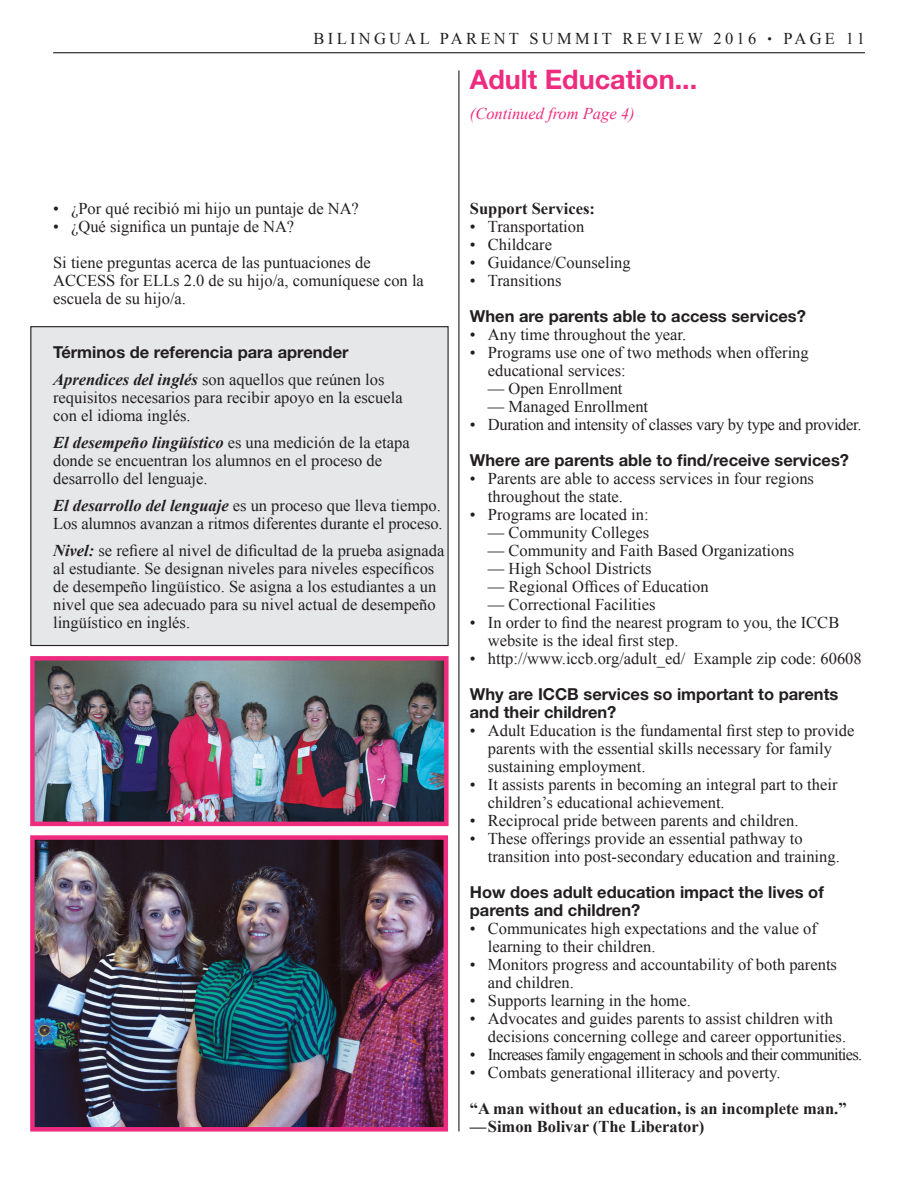
<style>
.page{position:relative;width:918px;height:1188px;background:#fff}
.page>*{position:absolute;margin:0;border:0;box-sizing:border-box;transform-origin:0 0}
.t1{font:700 27px "Helvetica Neue LT Std";color:#ee2c7f}
.t2{font:16.5px/18px "Times New Roman";color:#231f20}
.t3{font:700 16.5px/18px "Helvetica Neue LT Std";color:#231f20}
.t4{font:700 16.5px/18px "Times New Roman";color:#231f20}
.t5{font:16.5px "Times New Roman";letter-spacing:-.045em;color:#231f20}
.t6{font:16.5px "Times New Roman";letter-spacing:-.02em;color:#231f20}
.t7{font:16.5px "Times New Roman";letter-spacing:.2em;color:#231f20}
.t8{font:italic 16.5px "Times New Roman";color:#ee2c7f}
.s1{font-family:"Helvetica Neue LT Std";font-size:9px}
.s2{font-weight:700;font-style:italic}
</style>
<div class="page">
<div style="left:31px;top:327px;width:417px;height:319px;background:#e6e7e9"></div>
<div style="left:30px;top:326px;width:419px;height:320px;border:1px solid #231f20"></div>
<img style="left:35px;top:840px;width:408px;height:287px">
<div style="left:30px;top:835px;width:418px;height:297px;border:4px solid #ee2c7f"></div>
<hr style="left:53px;top:52px;width:812px;height:1px;background:#231f20">
<hr style="left:458px;top:70px;width:1px;height:1062px;background:#231f20">
<img style="left:35px;top:661px;width:409px;height:160px">
<div style="left:30px;top:656px;width:419px;height:170px;border:4px solid #ee2c7f"></div>
<p class="t7" style="left:314px;top:27px;width:553px">BILINGUAL PARENT SUMMIT REVIEW 2016 <span class="s1">•</span> PAGE 11</p>
<h1 class="t1" style="left:470px;top:63px;width:229px">Adult Education...</h1>
<p class="t8" style="left:470px;top:102px;width:166px">(Continued from Page 4)</p>
<p class="t2" style="left:53px;top:199px;width:307px">• ¿Por qué recibió mi hijo un puntaje de NA?</p>
<p class="t2" style="left:53px;top:208px;width:319px;line-height:36px">• ¿Qué significa un puntaje de NA?<br>Si tiene preguntas acerca de las puntuaciones de</p>
<p class="t2" style="left:53px;top:271px;width:372px">ACCESS for ELLs 2.0 de su hijo/a, comuníquese con la escuela de su hijo/a.</p>
<p class="t3" style="left:53px;top:343px;width:297px">Términos de referencia para aprender</p>
<p class="t2" style="left:53px;top:370px;width:351px"><span class="s2">Aprendices del inglés</span> son aquellos que reúnen los requisitos necesarios para recibir apoyo en la escuela con el idioma inglés.</p>
<p class="t2" style="left:53px;top:433px;width:358px"><span class="s2">El desempeño lingüístico</span> es una medición de la etapa donde se encuentran los alumnos en el proceso de desarrollo del lenguaje.</p>
<p class="t2" style="left:53px;top:496px;width:391px"><span class="s2">El desarrollo del lenguaje</span> es un proceso que lleva tiempo.<br>Los alumnos avanzan a ritmos diferentes durante el proceso.</p>
<p class="t2" style="left:53px;top:541px;width:393px"><span class="s2">Nivel:</span> se refiere al nivel de dificultad de la prueba asignada al estudiante. Se designan niveles para niveles específicos de desempeño lingüístico. Se asigna a los estudiantes a un nivel que sea adecuado para su nivel actual de desempeño lingüístico en inglés.</p>
<p class="t4" style="left:470px;top:199px;width:127px">Support Services:</p>
<p class="t2" style="left:470px;top:217px;width:116px">• Transportation</p>
<p class="t2" style="left:470px;top:235px;width:84px">• Childcare</p>
<p class="t2" style="left:470px;top:253px;width:162px">• Guidance/Counseling</p>
<p class="t2" style="left:470px;top:271px;width:93px">• Transitions</p>
<p class="t3" style="left:470px;top:307px;width:338px">When are parents able to access services?</p>
<p class="t2" style="left:470px;top:325px;width:218px">• Any time throughout the year.</p>
<p class="t2" style="left:488px;top:343px;width:322px;text-indent:-18px">• Programs use one of two methods when offering educational services:</p>
<p class="t2" style="left:488px;top:379px;width:136px">— Open Enrollment</p>
<p class="t2" style="left:488px;top:397px;width:162px">— Managed Enrollment</p>
<p class="t6" style="left:470px;top:413px;width:393px">• Duration and intensity of classes vary by type and provider.</p>
<p class="t3" style="left:470px;top:451px;width:381px">Where are parents able to find/receive services?</p>
<p class="t2" style="left:488px;top:469px;width:328px;text-indent:-18px">• Parents are able to access services in four regions throughout the state.</p>
<p class="t2" style="left:470px;top:505px;width:180px">• Programs are located in:</p>
<p class="t2" style="left:488px;top:523px;width:163px">— Community Colleges</p>
<p class="t2" style="left:488px;top:541px;width:308px">— Community and Faith Based Organizations</p>
<p class="t2" style="left:488px;top:559px;width:165px">— High School Districts</p>
<p class="t2" style="left:488px;top:577px;width:222px">— Regional Offices of Education</p>
<p class="t2" style="left:488px;top:595px;width:169px">— Correctional Facilities</p>
<p class="t2" style="left:488px;top:613px;width:353px;text-indent:-18px">• In order to find the nearest program to you, the ICCB website is the ideal first step.</p>
<p class="t2" style="left:470px;top:649px;width:393px">• http://www.iccb.org/adult_ed/ Example zip code: 60608</p>
<p class="t3" style="left:470px;top:685px;width:370px">Why are ICCB services so important to parents and their children?</p>
<p class="t2" style="left:488px;top:721px;width:368px;text-indent:-18px">• Adult Education is the fundamental first step to provide parents with the essential skills necessary for family sustaining employment.</p>
<p class="t2" style="left:488px;top:775px;width:351px;text-indent:-18px">• It assists parents in becoming an integral part to their children’s educational achievement.</p>
<p class="t2" style="left:470px;top:811px;width:330px">• Reciprocal pride between parents and children.</p>
<p class="t2" style="left:488px;top:829px;width:353px;text-indent:-18px">• These offerings provide an essential pathway to transition into post-secondary education and training.</p>
<p class="t3" style="left:470px;top:883px;width:356px">How does adult education impact the lives of parents and children?</p>
<p class="t2" style="left:488px;top:919px;width:331px;text-indent:-18px">• Communicates high expectations and the value of learning to their children.</p>
<p class="t2" style="left:488px;top:955px;width:351px;text-indent:-18px">• Monitors progress and accountability of both parents and children.</p>
<p class="t2" style="left:470px;top:991px;width:223px">• Supports learning in the home.</p>
<p class="t2" style="left:488px;top:1009px;width:360px;text-indent:-18px">• Advocates and guides parents to assist children with decisions concerning college and career opportunities.</p>
<p class="t5" style="left:470px;top:1043px;width:394px">• Increases family engagement in schools and their communities.</p>
<p class="t2" style="left:470px;top:1063px;width:312px">• Combats generational illiteracy and poverty.</p>
<p class="t4" style="left:470px;top:1099px;width:378px">“A man without an education, is an incomplete man.” —Simon Bolivar (The Liberator)</p>
</div>
